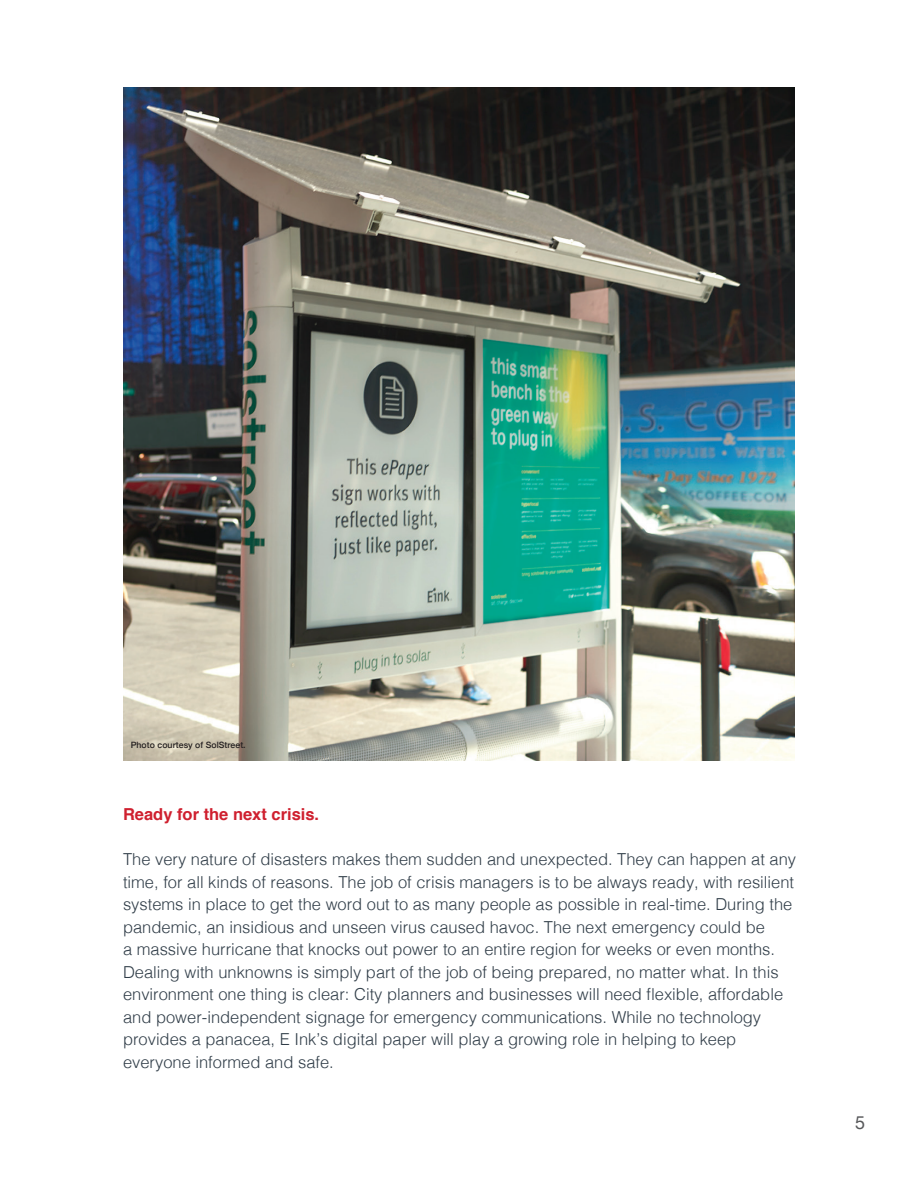
<style>
.page{position:relative;width:918px;height:1188px;background:#fff}
.page>*{position:absolute;margin:0;border:0;box-sizing:border-box;transform-origin:0 0}
.t1{font:18px "Helvetica Neue";color:#57585a}
.t2{font:300 16.5px/22.5px "Helvetica";color:#303d48}
.t3{font:700 16.5px "Helvetica";color:#cf202f}
.t4{font:500 8.7px "Helvetica Neue";letter-spacing:.005em;color:#231f20}
</style>
<div class="page">
<img style="left:123px;top:88px;width:672px;height:672px">
<p class="t4" style="left:131px;top:738px;width:117px">Photo courtesy of SolStreet.</p>
<p class="t3" style="left:123px;top:801px;width:198px">Ready for the next crisis.</p>
<p class="t2" style="left:123px;top:847px;width:675px">The very nature of disasters makes them sudden and unexpected. They can happen at any time, for all kinds of reasons. The job of crisis managers is to be always ready, with resilient systems in place to get the word out to as many people as possible in real-time. During the pandemic, an insidious and unseen virus caused havoc. The next emergency could be<br>a massive hurricane that knocks out power to an entire region for weeks or even months.<br>Dealing with unknowns is simply part of the job of being prepared, no matter what. In this environment one thing is clear: City planners and businesses will need flexible, affordable and power-independent signage for emergency communications. While no technology provides a panacea, E Ink’s digital paper will play a growing role in helping to keep everyone informed and safe.</p>
<p class="t1" style="left:855px;top:1109px;width:12px">5</p>
</div>
